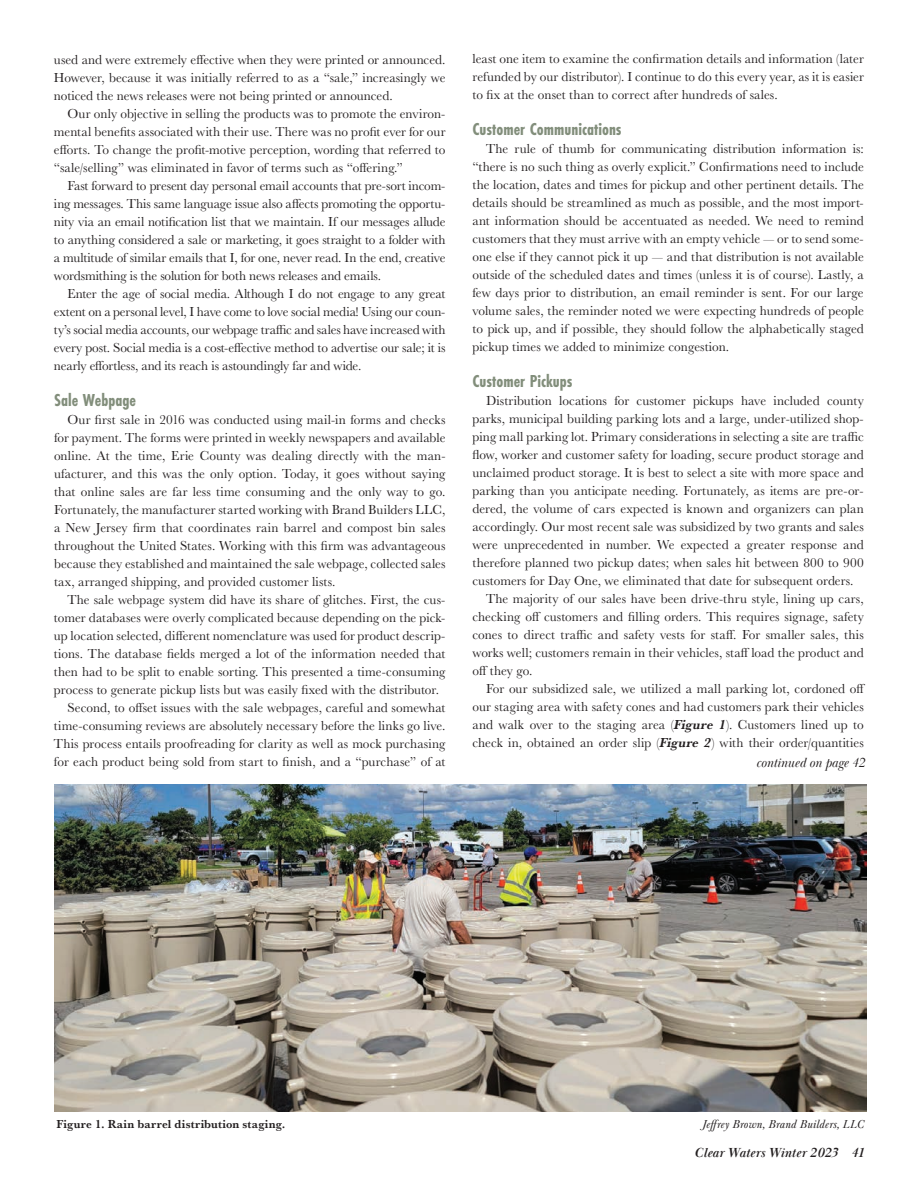
<style>
.page{position:relative;width:918px;height:1188px;background:#fff}
.page>*{position:absolute;margin:0;border:0;box-sizing:border-box;transform-origin:0 0}
._2-Subhead_Text{font:700 18px "Futura PT Cond";color:#828e7b}
._1-BodyText{font:13.5px/18px "Baskerville URW";letter-spacing:.005em;color:#231f20;text-align:justify}
.t1{font:italic 700 13.5px "Baskerville Display PT";letter-spacing:.005em;color:#231f20}
._1-BodyText-2{font:italic 13.5px "Baskerville Display PT";color:#231f20}
._4-Captions_Text{font:700 12px "Baskerville URW";letter-spacing:.02em;color:#231f20}
._4-Captions_Text-2{font:italic 12px "Baskerville URW";letter-spacing:.015em;color:#231f20}
.s1{font-weight:700;font-style:italic}
</style>
<div class="page">
<img style="left:54px;top:784px;width:812px;height:328px">
<p class="_1-BodyText" style="left:54px;top:50px;width:393px">used and were extremely effective when they were printed or announced.<br>However, because it was initially referred to as a “sale,” increasingly we noticed the news releases were not being printed or announced.</p>
<p class="_1-BodyText" style="left:54px;top:104px;width:393px;text-indent:14px">Our only objective in selling the products was to promote the environ&shy;mental benefits associated with their use. There was no profit ever for our efforts. To change the profit-motive perception, wording that referred to “sale/selling” was eliminated in favor of terms such as “offering.”</p>
<p class="_1-BodyText" style="left:54px;top:176px;width:393px;text-indent:14px">Fast forward to present day personal email accounts that pre-sort incom&shy;ing messages. This same language issue also affects promoting the opportu&shy;nity via an email notification list that we maintain. If our messages allude to anything considered a sale or marketing, it goes straight to a folder with a multitude of similar emails that I, for one, never read. In the end, creative wordsmithing is the solution for both news releases and emails.</p>
<p class="_1-BodyText" style="left:54px;top:284px;width:393px;text-indent:13px">Enter the age of social media. Although I do not engage to any great extent on a personal level, I have come to love social media! Using our coun&shy;ty’s social media accounts, our webpage traffic and sales have increased with every post. Social media is a cost-effective method to advertise our sale; it is nearly effortless, and its reach is astoundingly far and wide.</p>
<p class="_2-Subhead_Text" style="left:54px;top:390px;width:84px">Sale Webpage</p>
<p class="_1-BodyText" style="left:54px;top:410px;width:393px;text-indent:13px">Our first sale in 2016 was conducted using mail-in forms and checks for payment. The forms were printed in weekly newspapers and available online. At the time, Erie County was dealing directly with the man&shy;ufacturer, and this was the only option. Today, it goes without saying that online sales are far less time consuming and the only way to go.<br>Fortunately, the manufacturer started working with Brand Builders LLC, a New Jersey firm that coordinates rain barrel and compost bin sales throughout the United States. Working with this firm was advantageous because they established and maintained the sale webpage, collected sales tax, arranged shipping, and provided customer lists.</p>
<p class="_1-BodyText" style="left:54px;top:590px;width:393px;text-indent:14px">The sale webpage system did have its share of glitches. First, the cus&shy;tomer databases were overly complicated because depending on the pick&shy;up location selected, different nomenclature was used for product descrip&shy;tions. The database fields merged a lot of the information needed that then had to be split to enable sorting. This presented a time-consuming process to generate pickup lists but was easily fixed with the distributor.</p>
<p class="_1-BodyText" style="left:54px;top:698px;width:393px;text-indent:13px">Second, to offset issues with the sale webpages, careful and somewhat time-consuming reviews are absolutely necessary before the links go live.<br>This process entails proofreading for clarity as well as mock purchasing for each product being sold from start to finish, and a “purchase” of at</p>
<p class="_1-BodyText" style="left:472px;top:49px;width:393px">least one item to examine the confirmation details and information (later refunded by our distributor). I continue to do this every year, as it is easier to fix at the onset than to correct after hundreds of sales.</p>
<p class="_2-Subhead_Text" style="left:472px;top:119px;width:151px">Customer Communications</p>
<p class="_1-BodyText" style="left:473px;top:139px;width:393px;text-indent:13px">The rule of thumb for communicating distribution information is: “there is no such thing as overly explicit.” Confirmations need to include the location, dates and times for pickup and other pertinent details. The details should be streamlined as much as possible, and the most import&shy;ant information should be accentuated as needed. We need to remind customers that they must arrive with an empty vehicle — or to send some&shy;one else if they cannot pick it up — and that distribution is not available outside of the scheduled dates and times (unless it is of course). Lastly, a few days prior to distribution, an email reminder is sent. For our large volume sales, the reminder noted we were expecting hundreds of people to pick up, and if possible, they should follow the alphabetically staged pickup times we added to minimize congestion.</p>
<p class="_2-Subhead_Text" style="left:472px;top:371px;width:101px">Customer Pickups</p>
<p class="_1-BodyText" style="left:473px;top:391px;width:393px;text-indent:13px">Distribution locations for customer pickups have included county parks, municipal building parking lots and a large, under-utilized shop&shy;ping mall parking lot. Primary considerations in selecting a site are traffic flow, worker and customer safety for loading, secure product storage and unclaimed product storage. It is best to select a site with more space and parking than you anticipate needing. Fortunately, as items are pre-or&shy;dered, the volume of cars expected is known and organizers can plan accordingly. Our most recent sale was subsidized by two grants and sales were unprecedented in number. We expected a greater response and therefore planned two pickup dates; when sales hit between 800 to 900 customers for Day One, we eliminated that date for subsequent orders.</p>
<p class="_1-BodyText" style="left:473px;top:589px;width:393px;text-indent:13px">The majority of our sales have been drive-thru style, lining up cars, checking off customers and filling orders. This requires signage, safety cones to direct traffic and safety vests for staff. For smaller sales, this works well; customers remain in their vehicles, staff load the product and off they go.</p>
<p class="_1-BodyText" style="left:473px;top:679px;width:394px;text-indent:13px">For our subsidized sale, we utilized a mall parking lot, cordoned off our staging area with safety cones and had customers park their vehicles and walk over to the staging area (<span class="s1">Figure 1</span>). Customers lined up to check in, obtained an order slip (<span class="s1">Figure 2</span>) with their order/quantities</p>
<p class="_1-BodyText-2" style="left:756px;top:755px;width:110px">continued on page 42</p>
<p class="_4-Captions_Text" style="left:57px;top:1115px;width:230px">Figure 1. Rain barrel distribution staging.</p>
<p class="_4-Captions_Text-2" style="left:702px;top:1117px;width:163px">Jeffrey Brown, Brand Builders, LLC</p>
<p class="t1" style="left:695px;top:1145px;width:171px">Clear Waters Winter 2023 41</p>
</div>
